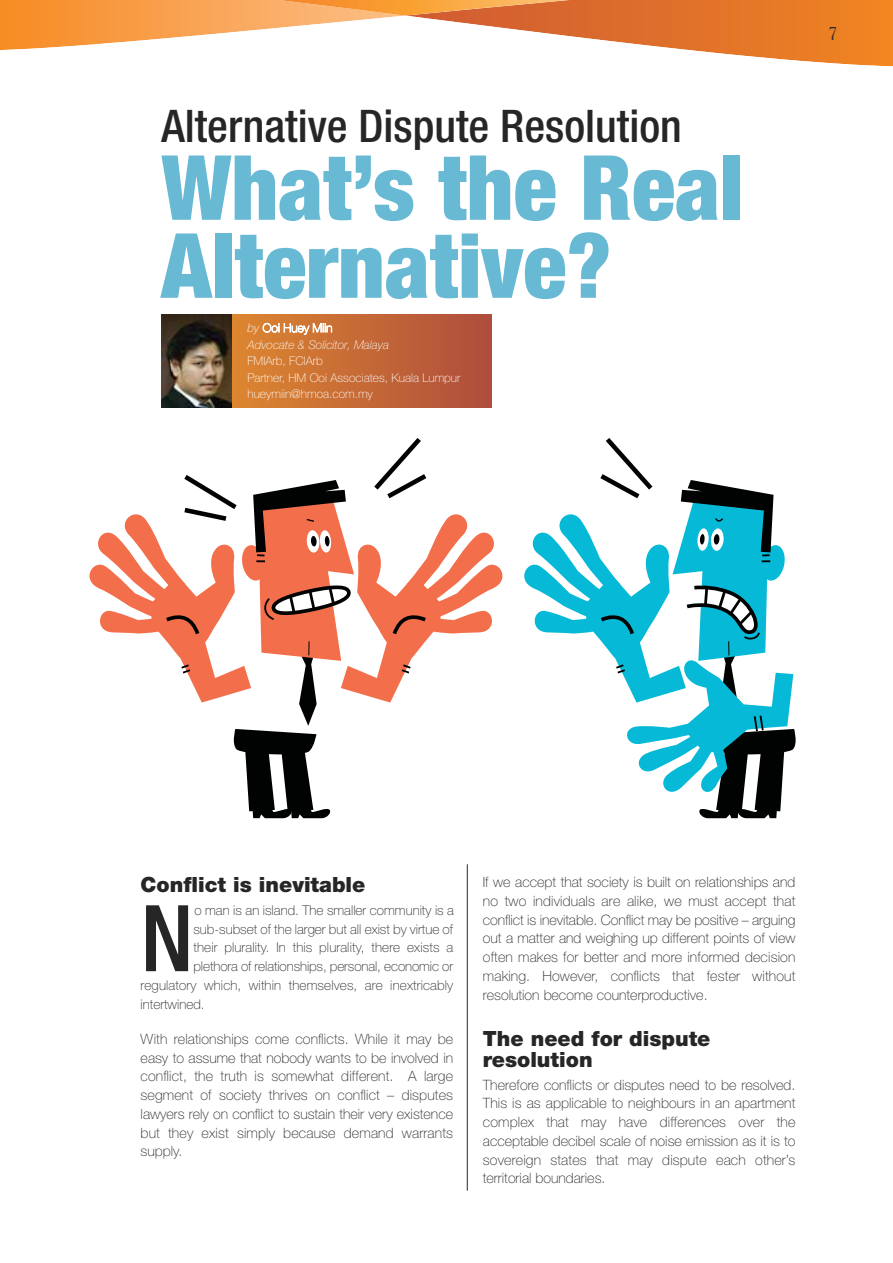
<style>
.page{position:relative;width:893px;height:1263px;background:#fff}
.page>*{position:absolute;margin:0;border:0;box-sizing:border-box;transform-origin:0 0}
.t1{font:500 condensed 92.25px "Helvetica Neue LT Pro";color:#272627}
.t2{font:900 condensed 90px/78px "Helvetica Neue LT Pro";color:#68b9d4}
.t3{font:500 condensed 45px "Helvetica Neue LT";color:#272627}
.t4{font:900 21px/21px "Helvetica Neue LT Pro";color:#272627}
.t5{font:18px "Goudy Old Style T";color:#272627}
.t6{font:100 14.25px/18.8px "Helvetica Neue LT Pro";letter-spacing:.01em;color:#272627;text-align:justify}
.t7{font:100 13.5px "Helvetica Neue LT Pro";color:#272627}
.t8{font:100 12px/16.5px "Helvetica Neue LT Pro";color:#fff}
.t9{font:italic 100 12px/16.5px "Helvetica Neue LT Pro";color:#fff}
.s1{font-style:normal}
</style>
<div class="page">
<svg style="left:90px;top:438px;width:705px;height:380px"></svg>
<svg style="left:410px;top:0;width:482px;height:67px"></svg>
<svg style="left:0;top:0;width:398px;height:50px"></svg>
<img style="left:278px;top:0;width:292px;height:16px">
<div style="left:232px;top:314px;width:259px;height:94px;background:linear-gradient(to right,#dd8630,#ae4d3c)"></div>
<hr style="left:467px;top:864px;width:1px;height:327px;background:#272627">
<img style="left:161px;top:314px;width:71px;height:94px">
<h3 class="t3" style="left:161px;top:110px;width:522px">Alternative Dispute Resolution</h3>
<h2 class="t2" style="left:161px;top:157px;width:583px">What’s the Real<br>Alternative?</h2>
<p class="t9" style="left:247px;top:321px;width:143px">by <span class="s1">Ooi Huey Miin<br></span>Advocate &amp; Solicitor, Malaya</p>
<p class="t8" style="left:247px;top:354px;width:214px">FMIArb, FCIArb<br>Partner, HM Ooi Associates, Kuala Lumpur hueymiin@hmoa.com.my</p>
<p class="t5" style="left:828px;top:22px;width:10px">7</p>
<h3 class="t4" style="left:141px;top:876px;width:226px">Conflict is inevitable</h3>
<h1 class="t1" style="left:141px;top:885px;width:54px">N</h1>
<p class="t7" style="left:194px;top:905px;width:261px">o man is an island. The smaller community is a</p>
<p class="t7" style="left:193px;top:924px;width:261px">sub-subset of the larger but all exist by virtue of</p>
<p class="t7" style="left:193px;top:943px;width:261px">their plurality. In this plurality, there exists a</p>
<p class="t7" style="left:193px;top:962px;width:261px">plethora of relationships, personal, economic or</p>
<p class="t7" style="left:141px;top:980px;width:314px">regulatory which, within themselves, are inextricably</p>
<p class="t7" style="left:141px;top:999px;width:66px">intertwined.</p>
<p class="t6" style="left:141px;top:1031px;width:314px">With relationships come conflicts. While it may be easy to assume that nobody wants to be involved in conflict, the truth is somewhat different. A large segment of society thrives on conflict – disputes lawyers rely on conflict to sustain their very existence but they exist simply because demand warrants supply.</p>
<p class="t6" style="left:483px;top:874px;width:314px">If we accept that society is built on relationships and no two individuals are alike, we must accept that conflict is inevitable. Conflict may be positive – arguing out a matter and weighing up different points of view often makes for better and more informed decision making. However, conflicts that fester without resolution become counterproductive.</p>
<h3 class="t4" style="left:483px;top:1029px;width:229px">The need for dispute resolution</h3>
<p class="t6" style="left:483px;top:1077px;width:314px">Therefore conflicts or disputes need to be resolved.<br>This is as applicable to neighbours in an apartment complex that may have differences over the acceptable decibel scale of noise emission as it is to sovereign states that may dispute each other’s territorial boundaries.</p>
</div>
